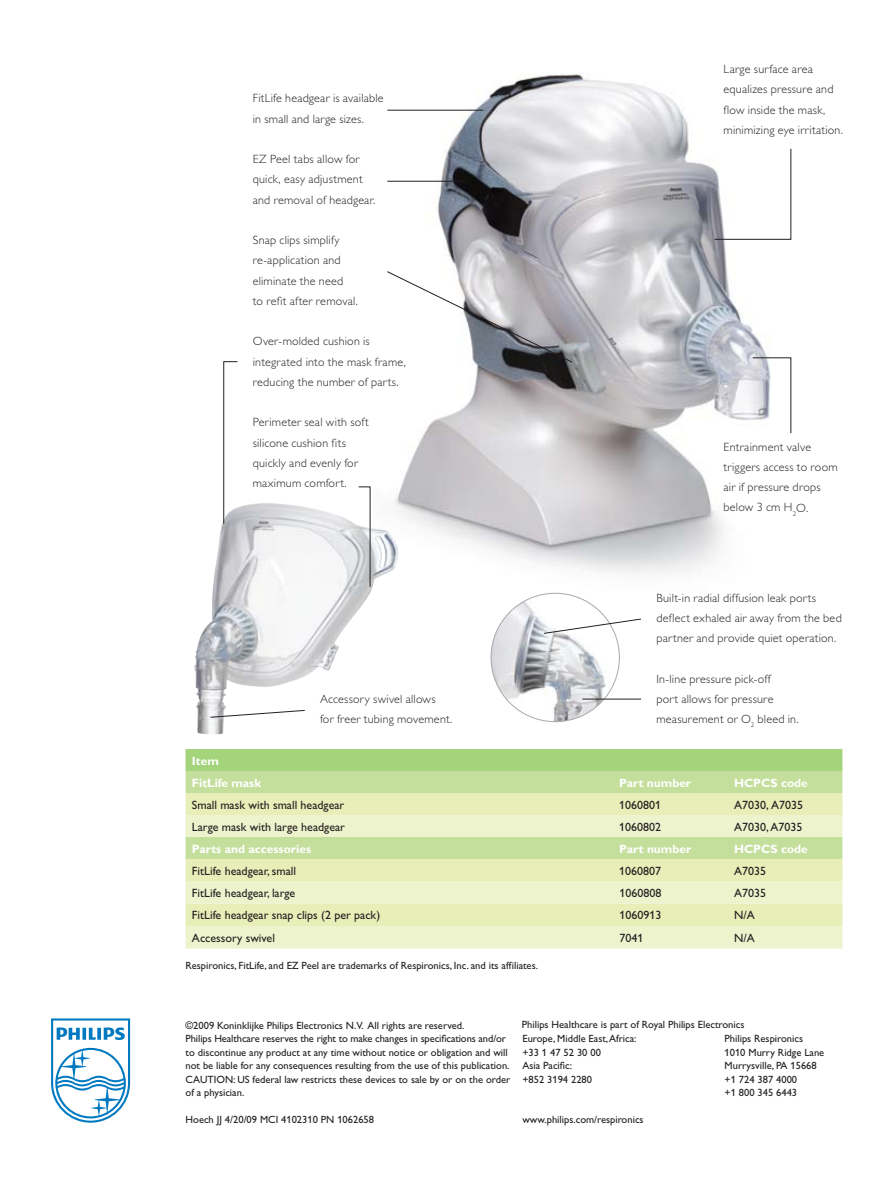
<style>
.page{position:relative;width:893px;height:1187px;background:#fff}
.page>*{position:absolute;margin:0;border:0;box-sizing:border-box;transform-origin:0 0}
.t1{font:300 12px/20.2px "Gill Alt One";letter-spacing:.02em;color:#231f20}
.t2{font:12px "Gill Alt One";color:#231f20}
.t3{font:700 12px/22px "Gill Alt One";color:#fff}
.t4{font:10.5px/13.5px "Gill Alt One";color:#231f20}
</style>
<div class="page">
<img style="left:387px;top:74px;width:380px;height:546px">
<img style="left:491px;top:593px;width:128px;height:128px;border-radius:64px">
<svg style="left:51px;top:1018px;width:79px;height:104px"></svg>
<div style="left:186px;top:749px;width:656px;height:22px;background:#a3d47b"></div>
<div style="left:186px;top:771px;width:656px;height:22px;background:#c4df9b"></div>
<div style="left:186px;top:793px;width:656px;height:22px;background:#e7eeb8"></div>
<svg style="left:186px;top:815px;width:656px;height:133px;background:#e4eebd"></svg>
<svg style="left:387px;top:270px;width:186px;height:93px"></svg>
<svg style="left:543px;top:618px;width:99px;height:16px"></svg>
<hr style="left:387px;top:110px;width:96px;height:1px;background:#231f20">
<hr style="left:387px;top:181px;width:76px;height:1px;background:#231f20">
<hr style="left:582px;top:698px;width:59px;height:1px;background:#231f20">
<svg style="left:714px;top:148px;width:78px;height:92px"></svg>
<svg style="left:752px;top:357px;width:40px;height:77px"></svg>
<img style="left:194px;top:503px;width:206px;height:231px">
<svg style="left:223px;top:361px;width:15px;height:163px"></svg>
<svg style="left:358px;top:486px;width:13px;height:101px"></svg>
<svg style="left:210px;top:709px;width:96px;height:9px"></svg>
<p class="t1" style="left:253px;top:88px;width:132px">FitLife headgear is available in small and large sizes.</p>
<p class="t1" style="left:253px;top:149px;width:124px">EZ Peel tabs allow for quick, easy adjustment and removal of headgear.</p>
<p class="t1" style="left:253px;top:230px;width:106px">Snap clips simplify re-application and eliminate the need<br>to refit after removal.</p>
<p class="t1" style="left:253px;top:331px;width:154px">Over-molded cushion is integrated into the mask frame, reducing the number of parts.</p>
<p class="t1" style="left:253px;top:412px;width:117px">Perimeter seal with soft silicone cushion fits quickly and evenly for maximum comfort.</p>
<p class="t3" style="left:192px;top:749px;width:71px">Item<br>FitLife mask</p>
<p class="t1" style="left:320px;top:688px;width:134px">Accessory swivel allows<br>for freer tubing movement.</p>
<p class="t1" style="left:724px;top:59px;width:121px">Large surface area equalizes pressure and flow inside the mask, minimizing eye irritation.</p>
<p class="t1" style="left:724px;top:436px;width:116px">Entrainment valve triggers access to room air if pressure drops below 3 cm H<sub>2</sub>O.</p>
<p class="t1" style="left:656px;top:587px;width:187px">Built-in radial diffusion leak ports deflect exhaled air away from the bed partner and provide quiet operation.</p>
<p class="t1" style="left:656px;top:668px;width:144px">In-line pressure pick-off<br>port allows for pressure measurement or O<sub>2</sub> bleed in.</p>
<p class="t3" style="left:619px;top:771px;width:74px">Part number</p>
<p class="t3" style="left:734px;top:771px;width:75px">HCPCS code</p>
<p class="t2" style="left:192px;top:797px;width:154px">Small mask with small headgear</p>
<p class="t2" style="left:619px;top:797px;width:43px">1060801</p>
<p class="t2" style="left:734px;top:797px;width:71px">A7030, A7035</p>
<p class="t2" style="left:192px;top:819px;width:155px">Large mask with large headgear</p>
<p class="t2" style="left:619px;top:819px;width:43px">1060802</p>
<p class="t2" style="left:734px;top:819px;width:70px">A7030, A7035</p>
<p class="t3" style="left:192px;top:837px;width:121px">Parts and accessories</p>
<p class="t3" style="left:619px;top:837px;width:74px">Part number</p>
<p class="t3" style="left:734px;top:837px;width:75px">HCPCS code</p>
<p class="t2" style="left:192px;top:863px;width:106px">FitLife headgear, small</p>
<p class="t2" style="left:619px;top:863px;width:43px">1060807</p>
<p class="t2" style="left:734px;top:863px;width:34px">A7035</p>
<p class="t2" style="left:192px;top:885px;width:105px">FitLife headgear, large</p>
<p class="t2" style="left:619px;top:885px;width:43px">1060808</p>
<p class="t2" style="left:734px;top:885px;width:34px">A7035</p>
<p class="t2" style="left:192px;top:908px;width:190px">FitLife headgear snap clips (2 per pack)</p>
<p class="t2" style="left:619px;top:908px;width:43px">1060913</p>
<p class="t2" style="left:734px;top:908px;width:22px">N/A</p>
<p class="t2" style="left:192px;top:930px;width:84px">Accessory swivel</p>
<p class="t2" style="left:619px;top:930px;width:25px">7041</p>
<p class="t2" style="left:734px;top:930px;width:22px">N/A</p>
<p class="t4" style="left:186px;top:958px;width:354px">Respironics, FitLife, and EZ Peel are trademarks of Respironics, Inc. and its affiliates.</p>
<p class="t4" style="left:186px;top:1018px;width:326px">©2009 Koninklijke Philips Electronics N.V. All rights are reserved.<br>Philips Healthcare reserves the right to make changes in specifications and/or to discontinue any product at any time without notice or obligation and will not be liable for any consequences resulting from the use of this publication.<br>CAUTION: US federal law restricts these devices to sale by or on the order of a physician.</p>
<p class="t4" style="left:186px;top:1112px;width:190px">Hoech JJ 4/20/09 MCI 4102310 PN 1062658</p>
<p class="t4" style="left:522px;top:1017px;width:224px">Philips Healthcare is part of Royal Philips Electronics</p>
<p class="t4" style="left:522px;top:1031px;width:116px">Europe, Middle East, Africa: +33 1 47 52 30 00<br>Asia Pacific:<br>+852 3194 2280</p>
<p class="t4" style="left:522px;top:1112px;width:123px">www.philips.com/respironics</p>
<p class="t4" style="left:725px;top:1031px;width:101px">Philips Respironics<br>1010 Murry Ridge Lane<br>Murrysville, PA 15668 +1 724 387 4000<br>+1 800 345 6443</p>
</div>
